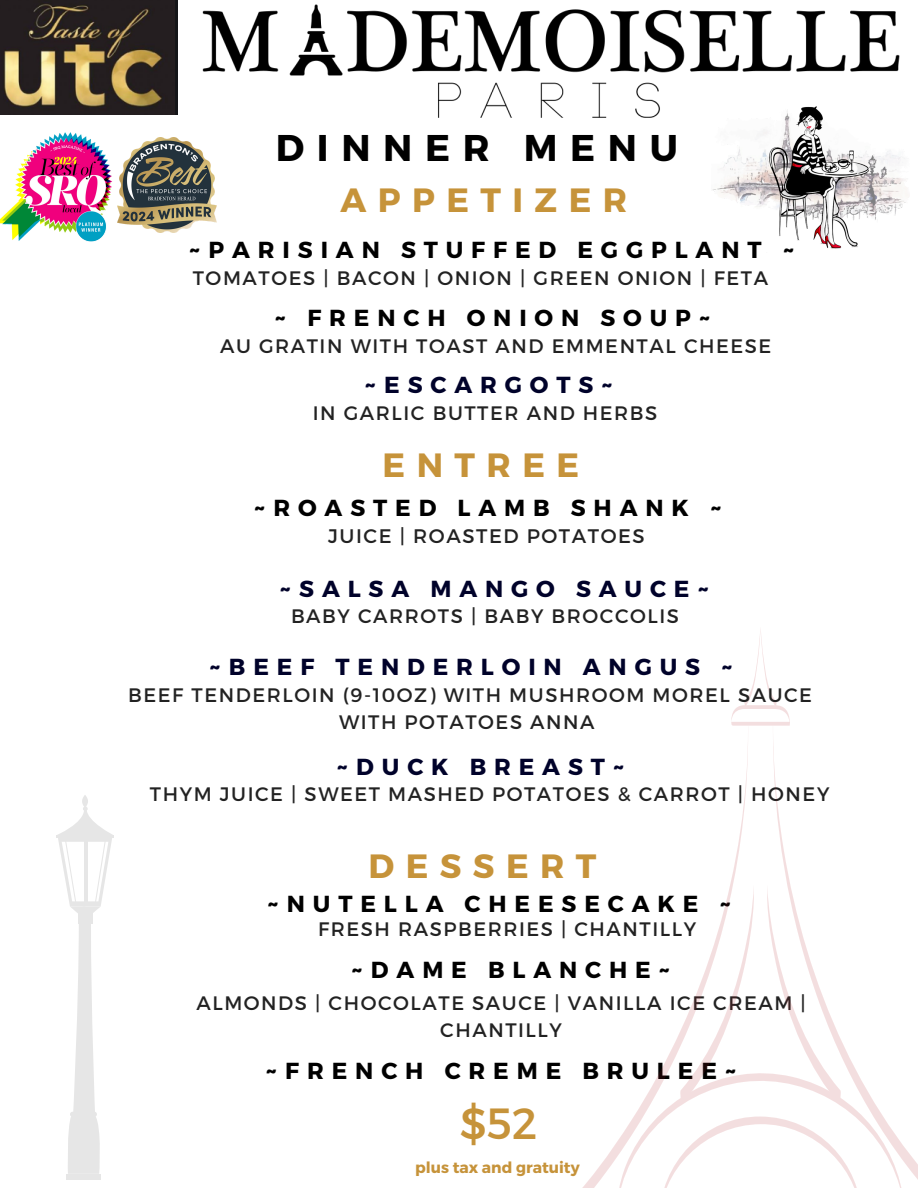
<style>
.page{position:relative;width:918px;height:1188px;background:#fff}
.page>*{position:absolute;margin:0;border:0;box-sizing:border-box;transform-origin:0 0}
.t1{font:43.65px "Montserrat";color:#c6933a}
.t2{font:700 37.2px "Montserrat";letter-spacing:.34em;color:#000}
.t3{font:700 33.6px "Montserrat";letter-spacing:.34em;color:#c6933a}
.t4{font:700 23.25px "Montserrat";letter-spacing:.34em;color:#000}
.t5{font:700 23.25px "Montserrat";letter-spacing:.34em;color:#00022a}
.t6{font:19.65px "Montserrat";letter-spacing:.08em;color:#222}
.t7{font:19.5px/27px "Montserrat";letter-spacing:.08em;color:#222;text-align:center}
.t8{font:700 15.6px "Montserrat";color:#c6933a}
</style>
<div class="page">
<svg style="left:773px;top:744px;width:145px;height:436px"></svg>
<svg style="left:582px;top:748px;width:166px;height:440px"></svg>
<svg style="left:616px;top:884px;width:289px;height:304px"></svg>
<svg style="left:731px;top:630px;width:59px;height:96px"></svg>
<div style="left:82px;top:795px;width:6px;height:13px;background:#e6e6e6;border-radius:50%"></div>
<svg style="left:56px;top:806px;width:58px;height:368px"></svg>
<div style="left:70px;top:1112px;width:27px;height:5px;background:#e6e6e6;border-radius:3px"></div>
<div style="left:66px;top:1174px;width:35px;height:6px;background:#e6e6e6"></div>
<img style="left:712px;top:122px;width:196px;height:127px">
<img style="left:202px;top:4px;width:698px;height:118px">
<img style="left:0;top:0;width:178px;height:115px">
<img style="left:0;top:132px;width:112px;height:110px">
<img style="left:117px;top:137px;width:99px;height:96px">
<p class="t2" style="left:276px;top:124px;width:404px">DINNER MENU</p>
<p class="t3" style="left:340px;top:178px;width:288px">APPETIZER</p>
<p class="t4" style="left:189px;top:235px;width:607px">~PARISIAN STUFFED EGGPLANT ~</p>
<p class="t7" style="left:193px;top:264px;width:577px">TOMATOES | BACON | ONION | GREEN ONION | FETA</p>
<h2 class="t4" style="left:274px;top:303px;width:438px">~ FRENCH ONION SOUP~</h2>
<h2 class="t7" style="left:220px;top:332px;width:553px">AU GRATIN WITH TOAST AND EMMENTAL CHEESE</h2>
<h3 class="t5" style="left:364px;top:370px;width:250px">~ESCARGOTS~</h3>
<h4 class="t7" style="left:313px;top:399px;width:346px">IN GARLIC BUTTER AND HERBS</h4>
<h4 class="t3" style="left:383px;top:444px;width:198px">ENTREE</h4>
<p class="t4" style="left:254px;top:492px;width:470px">~ROASTED LAMB SHANK ~</p>
<h2 class="t6" style="left:328px;top:523px;width:318px">JUICE | ROASTED POTATOES</h2>
<h4 class="t5" style="left:280px;top:574px;width:431px">~SALSA MANGO SAUCE~</h4>
<h3 class="t7" style="left:291px;top:601px;width:390px">BABY CARROTS | BABY BROCCOLIS</h3>
<h3 class="t5" style="left:209px;top:651px;width:525px">~BEEF TENDERLOIN ANGUS ~</h3>
<h3 class="t7" style="left:128px;top:681px;width:685px">BEEF TENDERLOIN (9-10OZ) WITH MUSHROOM MOREL SAUCE<br>WITH POTATOES ANNA</h3>
<p class="t5" style="left:337px;top:752px;width:290px">~DUCK BREAST~</p>
<h3 class="t7" style="left:150px;top:780px;width:681px">THYM JUICE | SWEET MASHED POTATOES &amp; CARROT | HONEY</h3>
<h4 class="t3" style="left:368px;top:844px;width:229px">DESSERT</h4>
<h3 class="t4" style="left:267px;top:889px;width:466px">~NUTELLA CHEESECAKE ~</h3>
<h4 class="t7" style="left:318px;top:914px;width:380px">FRESH RASPBERRIES | CHANTILLY</h4>
<h4 class="t4" style="left:351px;top:955px;width:321px">~DAME BLANCHE~</h4>
<h3 class="t7" style="left:196px;top:988px;width:611px">ALMONDS | CHOCOLATE SAUCE | VANILLA ICE CREAM |<br>CHANTILLY</h3>
<h4 class="t4" style="left:266px;top:1056px;width:473px">~FRENCH CREME BRULEE~</h4>
<h2 class="t1" style="left:460px;top:1095px;width:79px">$52</h2>
<h3 class="t8" style="left:415px;top:1157px;width:166px">plus tax and gratuity</h3>
</div>
